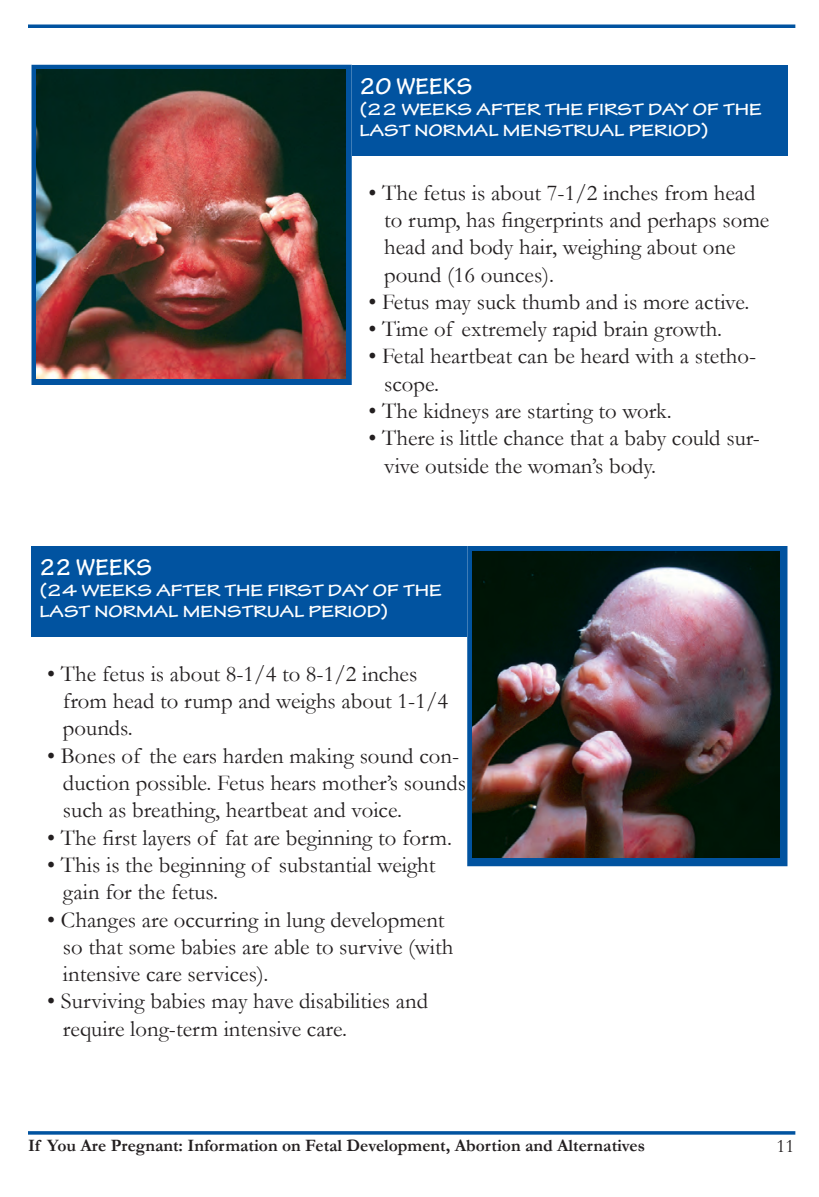
<style>
.page{position:relative;width:819px;height:1197px;background:#fff}
.page>*{position:absolute;margin:0;border:0;box-sizing:border-box;transform-origin:0 0}
.t1{font:700 24.5px "Tekton Pro";color:#fff}
.t2{font:22.75px/27.3px "Garamond";color:#231f20}
.t3{font:19.25px "Garamond";color:#231f20}
.t4{font:700 expanded 17.5px/21px "Tekton Pro";color:#fff}
.t5{font:700 17.5px "Garamond";color:#231f20}
</style>
<div class="page">
<svg style="left:28px;top:1131px;width:767px;height:4px;background:#2068ab"></svg>
<svg style="left:28px;top:24px;width:767px;height:4px;background:#2068ab"></svg>
<div style="left:467px;top:546px;width:321px;height:320px;background:#0153a0;border:2px solid #0153a0"></div>
<div style="left:32px;top:546px;width:435px;height:91px;background:#0153a0"></div>
<img style="left:472px;top:551px;width:307px;height:307px">
<div style="left:32px;top:65px;width:320px;height:320px;background:#0153a0"></div>
<div style="left:352px;top:65px;width:436px;height:91px;background:#0153a0"></div>
<img style="left:36px;top:69px;width:309px;height:310px">
<p class="t1" style="left:359px;top:72px;width:114px">20 WEEKS</p>
<p class="t4" style="left:359px;top:99px;width:404px">(22 WEEKS AFTER THE FIRST DAY OF THE<br>LAST NORMAL MENSTRUAL PERIOD)</p>
<p class="t2" style="left:384px;top:178px;width:387px;text-indent:-16px">• The fetus is about 7-1/2 inches from head to rump, has fingerprints and perhaps some head and body hair, weighing about one pound (16 ounces).</p>
<p class="t2" style="left:368px;top:287px;width:383px">• Fetus may suck thumb and is more active.</p>
<p class="t2" style="left:368px;top:315px;width:355px">• Time of extremely rapid brain growth.</p>
<p class="t2" style="left:384px;top:342px;width:374px;text-indent:-16px">• Fetal heartbeat can be heard with a stetho&shy;scope.</p>
<p class="t2" style="left:368px;top:397px;width:305px">• The kidneys are starting to work.</p>
<p class="t2" style="left:384px;top:424px;width:377px;text-indent:-16px">• There is little chance that a baby could sur&shy;vive outside the woman’s body.</p>
<p class="t1" style="left:39px;top:553px;width:114px">22 WEEKS</p>
<p class="t4" style="left:39px;top:580px;width:404px">(24 WEEKS AFTER THE FIRST DAY OF THE<br>LAST NORMAL MENSTRUAL PERIOD)</p>
<p class="t2" style="left:63px;top:659px;width:387px;text-indent:-16px">• The fetus is about 8-1/4 to 8-1/2 inches from head to rump and weighs about 1-1/4 pounds.</p>
<p class="t2" style="left:63px;top:741px;width:405px;text-indent:-16px">• Bones of the ears harden making sound con&shy;duction possible. Fetus hears mother’s sounds such as breathing, heartbeat and voice.</p>
<p class="t2" style="left:47px;top:823px;width:406px">• The first layers of fat are beginning to form.</p>
<p class="t2" style="left:63px;top:851px;width:374px;text-indent:-16px">• This is the beginning of substantial weight gain for the fetus.</p>
<p class="t2" style="left:63px;top:905px;width:392px;text-indent:-16px">• Changes are occurring in lung development so that some babies are able to survive (with intensive care services).</p>
<p class="t2" style="left:63px;top:987px;width:367px;text-indent:-16px">• Surviving babies may have disabilities and require long-term intensive care.</p>
<p class="t5" style="left:28px;top:1133px;width:618px">If You Are Pregnant: Information on Fetal Development, Abortion and Alternatives</p>
<p class="t3" style="left:776px;top:1133px;width:20px">11</p>
</div>
